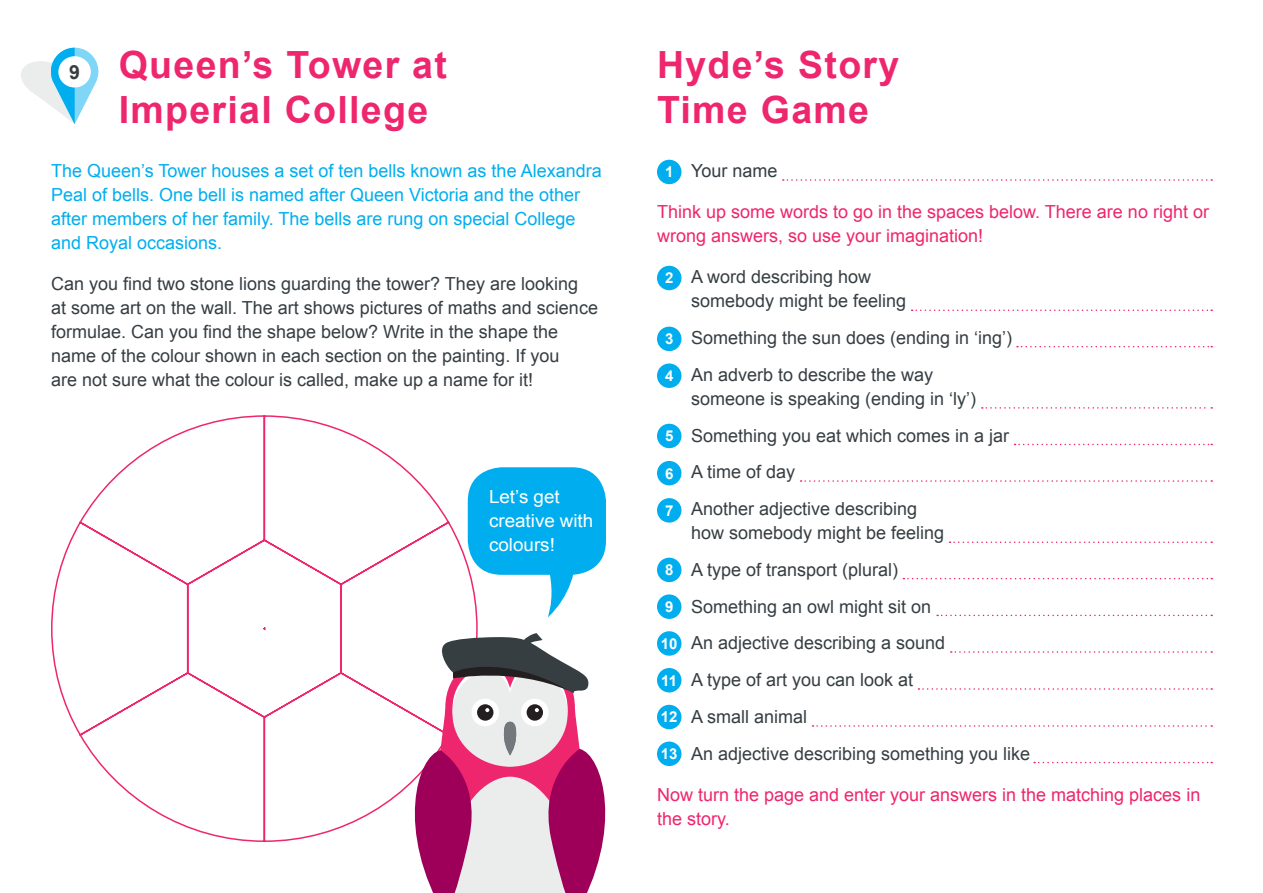
<style>
.page{position:relative;width:1263px;height:893px;background:#fff}
.page>*{position:absolute;margin:0;border:0;box-sizing:border-box;transform-origin:0 0}
.t1{font:700 37.5px/45px "Arial";letter-spacing:.035em;color:#ee266d}
.t2{font:700 19.5px "Arial";color:#363e42}
.body_text{font:18px/24px "Arial";color:#363e42}
.body_text-2{font:18px/24px "Arial";color:#00aeef}
.body_text-3{font:18px/24px "Arial";color:#ee266d}
.body_text-4{font:18px/24px "Arial";color:#fff;scale:1.04 1}
.t3{font:700 15px "Arial";color:#fff}
</style>
<div class="page">
<svg style="left:21px;top:47px;width:78px;height:77px"></svg>
<div style="left:58px;top:56px;width:33px;height:31px;background:#fff;border-radius:50%"></div>
<svg style="left:547px;top:568px;width:46px;height:50px"></svg>
<div style="left:468px;top:467px;width:138px;height:108px;background:#00aeef;border-radius:34px"></div>
<svg style="left:51px;top:415px;width:427px;height:427px"></svg>
<div style="left:657px;top:160px;width:24px;height:24px;background:#00aeef;border-radius:50%"></div>
<div style="left:657px;top:266px;width:24px;height:24px;background:#00aeef;border-radius:50%"></div>
<svg style="left:783px;top:179px;width:429px;height:2px"></svg>
<svg style="left:394px;top:633px;width:212px;height:260px"></svg>
<div style="left:657px;top:424px;width:24px;height:24px;background:#00aeef;border-radius:50%"></div>
<div style="left:657px;top:327px;width:24px;height:24px;background:#00aeef;border-radius:50%"></div>
<div style="left:657px;top:363px;width:24px;height:25px;background:#00aeef;border-radius:50%"></div>
<svg style="left:912px;top:310px;width:300px;height:1px"></svg>
<svg style="left:1017px;top:346px;width:195px;height:1px"></svg>
<svg style="left:982px;top:407px;width:230px;height:2px"></svg>
<svg style="left:1014px;top:444px;width:198px;height:1px"></svg>
<svg style="left:801px;top:480px;width:411px;height:2px"></svg>
<svg style="left:949px;top:541px;width:263px;height:2px"></svg>
<svg style="left:903px;top:578px;width:309px;height:1px"></svg>
<svg style="left:937px;top:615px;width:275px;height:1px"></svg>
<svg style="left:951px;top:651px;width:261px;height:2px"></svg>
<svg style="left:918px;top:688px;width:294px;height:2px"></svg>
<svg style="left:812px;top:725px;width:400px;height:2px"></svg>
<svg style="left:1034px;top:762px;width:178px;height:1px"></svg>
<div style="left:657px;top:461px;width:24px;height:24px;background:#00aeef;border-radius:50%"></div>
<div style="left:657px;top:498px;width:24px;height:25px;background:#00aeef;border-radius:50%"></div>
<div style="left:657px;top:558px;width:24px;height:24px;background:#00aeef;border-radius:50%"></div>
<div style="left:657px;top:594px;width:24px;height:25px;background:#00aeef;border-radius:50%"></div>
<div style="left:657px;top:631px;width:24px;height:25px;background:#00aeef;border-radius:50%"></div>
<div style="left:657px;top:668px;width:24px;height:24px;background:#00aeef;border-radius:50%"></div>
<div style="left:657px;top:705px;width:24px;height:24px;background:#00aeef;border-radius:50%"></div>
<div style="left:657px;top:742px;width:24px;height:24px;background:#00aeef;border-radius:50%"></div>
<p class="t2" style="left:69px;top:59px;width:12px">9</p>
<p class="t1" style="left:119px;top:44px;width:330px">Queen’s Tower at<br>Imperial College</p>
<p class="body_text-2" style="left:51px;top:159px;width:552px">The Queen’s Tower houses a set of ten bells known as the Alexandra Peal of bells. One bell is named after Queen Victoria and the other after members of her family. The bells are rung on special College and Royal occasions.</p>
<p class="body_text" style="left:51px;top:272px;width:548px">Can you find two stone lions guarding the tower? They are looking<br>at some art on the wall. The art shows pictures of maths and science formulae. Can you find the shape below? Write in the shape the name of the colour shown in each section on the painting. If you<br>are not sure what the colour is called, make up a name for it!</p>
<p class="body_text-4" style="left:489px;top:485px;width:102px">Let’s get creative with colours!</p>
<p class="t1" style="left:657px;top:44px;width:244px">Hyde’s Story<br>Time Game</p>
<p class="body_text" style="left:691px;top:159px;width:88px">Your name</p>
<p class="body_text-3" style="left:657px;top:200px;width:553px">Think up some words to go in the spaces below. There are no right or wrong answers, so use your imagination!</p>
<p class="body_text" style="left:691px;top:265px;width:182px">A word describing how</p>
<p class="body_text" style="left:691px;top:289px;width:217px">somebody might be feeling</p>
<p class="body_text" style="left:691px;top:326px;width:323px">Something the sun does (ending in ‘ing’)</p>
<p class="body_text" style="left:691px;top:363px;width:244px">An adverb to describe the way</p>
<p class="body_text" style="left:691px;top:387px;width:287px">someone is speaking (ending in ‘ly’)</p>
<p class="body_text" style="left:691px;top:423px;width:320px">Something you eat which comes in a jar</p>
<p class="body_text" style="left:691px;top:460px;width:106px">A time of day</p>
<p class="body_text" style="left:691px;top:497px;width:228px">Another adjective describing</p>
<p class="body_text" style="left:691px;top:521px;width:255px">how somebody might be feeling</p>
<p class="body_text" style="left:691px;top:558px;width:209px">A type of transport (plural)</p>
<p class="body_text" style="left:691px;top:594px;width:242px">Something an owl might sit on</p>
<p class="body_text" style="left:691px;top:631px;width:256px">An adjective describing a sound</p>
<p class="body_text" style="left:691px;top:668px;width:224px">A type of art you can look at</p>
<p class="body_text" style="left:691px;top:705px;width:118px">A small animal</p>
<p class="body_text" style="left:691px;top:742px;width:341px">An adjective describing something you like</p>
<p class="body_text-3" style="left:657px;top:783px;width:545px">Now turn the page and enter your answers in the matching places in the story.</p>
<p class="t3" style="left:665px;top:162px;width:10px">1</p>
<p class="t3" style="left:665px;top:268px;width:10px">2</p>
<p class="t3" style="left:665px;top:329px;width:10px">3</p>
<p class="t3" style="left:665px;top:366px;width:10px">4</p>
<p class="t3" style="left:665px;top:426px;width:10px">5</p>
<p class="t3" style="left:665px;top:463px;width:10px">6</p>
<p class="t3" style="left:665px;top:501px;width:10px">7</p>
<p class="t3" style="left:665px;top:560px;width:10px">8</p>
<p class="t3" style="left:665px;top:597px;width:10px">9</p>
<p class="t3" style="left:661px;top:634px;width:18px">10</p>
<p class="t3" style="left:661px;top:670px;width:17px">11</p>
<p class="t3" style="left:661px;top:707px;width:18px">12</p>
<p class="t3" style="left:661px;top:744px;width:18px">13</p>
</div>
